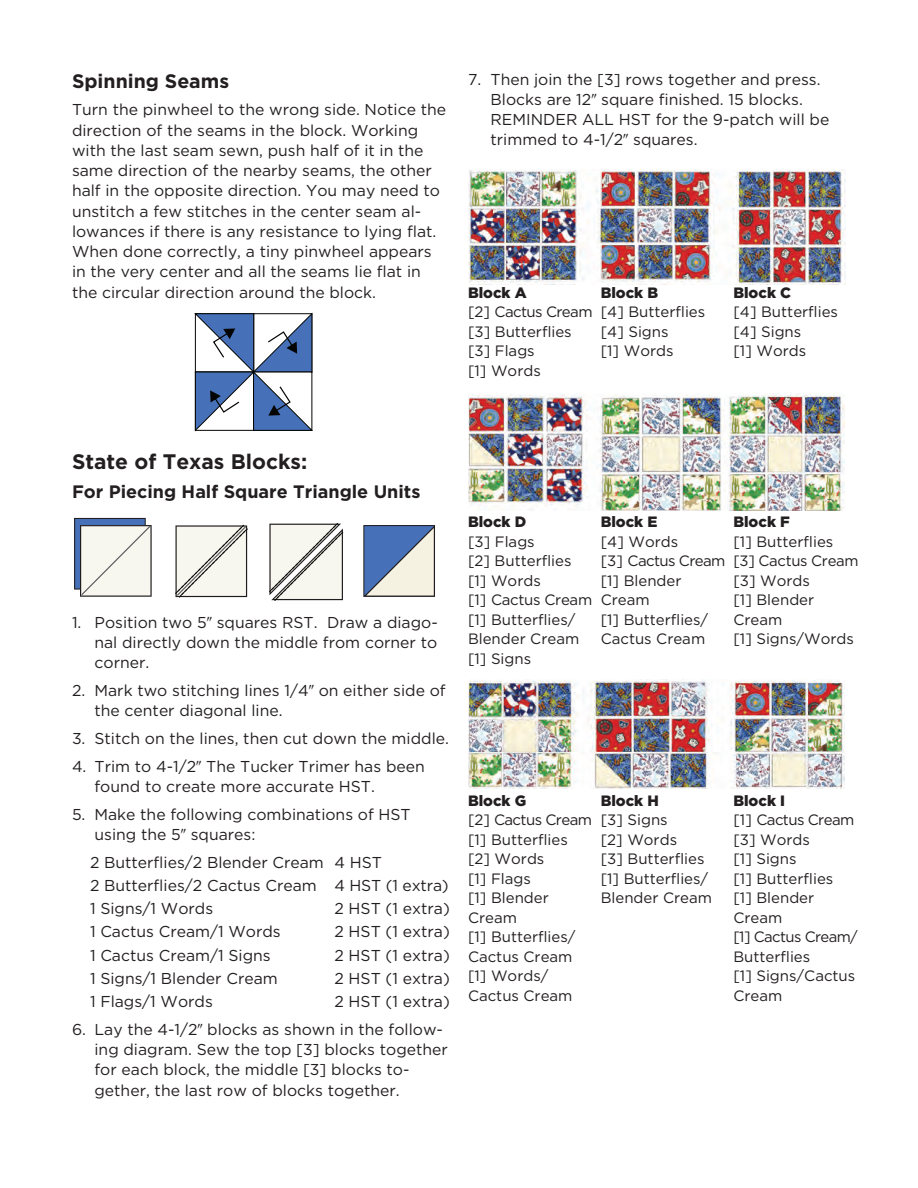
<style>
.page{position:relative;width:918px;height:1188px;background:#fff}
.page>*{position:absolute;margin:0;border:0;box-sizing:border-box;transform-origin:0 0}
.t1{font:700 21px "Gotham";color:#231f20}
.t2{font:700 19.5px "Gotham";color:#231f20}
.t3{font:700 18px "Gotham";color:#231f20}
.t4{font:15.75px/20.2px "Gotham";color:#231f20}
.t5{font:15px/19.5px "Gotham";color:#231f20}
.t6{font:900 15px "Gotham";color:#231f20}
.s1{font-family:"Universal Greekwith Math Pi"}
</style>
<div class="page">
<svg style="left:194px;top:312px;width:119px;height:120px"></svg>
<svg style="left:74px;top:518px;width:78px;height:79px"></svg>
<svg style="left:175px;top:524px;width:73px;height:74px"></svg>
<svg style="left:363px;top:525px;width:72px;height:72px;background:#91a3bd"></svg>
<svg style="left:269px;top:523px;width:75px;height:78px"></svg>
<img style="left:468px;top:169px;width:378px;height:115px">
<img style="left:468px;top:393px;width:376px;height:118px">
<img style="left:468px;top:679px;width:377px;height:110px">
<p class="t2" style="left:72px;top:68px;width:159px">Spinning Seams</p>
<p class="t4" style="left:72px;top:99px;width:376px">Turn the pinwheel to the wrong side. Notice the direction of the seams in the block. Working with the last seam sewn, push half of it in the same direction of the nearby seams, the other half in the opposite direction. You may need to unstitch a few stitches in the center seam al&shy;lowances if there is any resistance to lying flat.<br>When done correctly, a tiny pinwheel appears in the very center and all the seams lie flat in the circular direction around the block.</p>
<p class="t4" style="left:491px;top:69px;width:340px;text-indent:-23px">7. Then join the [3] rows together and press.<br>Blocks are 12<span class="s1">0</span> square finished. 15 blocks.<br>REMINDER ALL HST for the 9-patch will be trimmed to 4-1/2<span class="s1">0</span> squares.</p>
<p class="t6" style="left:468px;top:282px;width:60px">Block A</p>
<p class="t5" style="left:468px;top:302px;width:126px">[2] Cactus Cream [3] Butterflies [3] Flags<br>[1] Words</p>
<p class="t6" style="left:601px;top:282px;width:59px">Block B</p>
<p class="t5" style="left:601px;top:302px;width:106px">[4] Butterflies [4] Signs<br>[1] Words</p>
<p class="t6" style="left:733px;top:282px;width:59px">Block C</p>
<p class="t5" style="left:733px;top:302px;width:106px">[4] Butterflies [4] Signs<br>[1] Words</p>
<h1 class="t1" style="left:72px;top:447px;width:237px">State of Texas Blocks:</h1>
<p class="t3" style="left:72px;top:480px;width:350px">For Piecing Half Square Triangle Units</p>
<p class="t4" style="left:95px;top:612px;width:345px;text-align:justify;text-indent:-23px">1. Position two 5<span class="s1">0</span> squares RST. Draw a diago&shy;nal directly down the middle from corner to corner.</p>
<p class="t4" style="left:95px;top:680px;width:353px;text-indent:-23px">2. Mark two stitching lines 1/4<span class="s1">0</span> on either side of the center diagonal line.</p>
<p class="t4" style="left:72px;top:728px;width:379px">3. Stitch on the lines, then cut down the middle.</p>
<p class="t4" style="left:95px;top:756px;width:332px;text-indent:-23px">4. Trim to 4-1/2<span class="s1">0</span> The Tucker Trimer has been found to create more accurate HST.</p>
<p class="t4" style="left:95px;top:804px;width:318px;text-indent:-23px">5. Make the following combinations of HST using the 5<span class="s1">0</span> squares:</p>
<p class="t4" style="left:90px;top:850px;width:360px;line-height:23.2px">2 Butterflies/2 Blender Cream 4 HST<br>2 Butterflies/2 Cactus Cream 4 HST (1 extra)<br>1 Signs/1 Words</p>
<p class="t4" style="left:335px;top:898px;width:117px">2 HST (1 extra)</p>
<p class="t4" style="left:90px;top:921px;width:192px">1 Cactus Cream/1 Words</p>
<p class="t4" style="left:335px;top:921px;width:117px">2 HST (1 extra)</p>
<p class="t4" style="left:90px;top:945px;width:182px">1 Cactus Cream/1 Signs</p>
<p class="t4" style="left:335px;top:945px;width:117px">2 HST (1 extra)</p>
<p class="t4" style="left:90px;top:968px;width:189px">1 Signs/1 Blender Cream</p>
<p class="t4" style="left:335px;top:968px;width:117px">2 HST (1 extra)</p>
<p class="t4" style="left:90px;top:991px;width:124px">1 Flags/1 Words</p>
<p class="t4" style="left:335px;top:991px;width:117px">2 HST (1 extra)</p>
<p class="t4" style="left:95px;top:1019px;width:355px;text-indent:-23px">6. Lay the 4-1/2<span class="s1">0</span> blocks as shown in the follow&shy;ing diagram. Sew the top [3] blocks together for each block, the middle [3] blocks to&shy;gether, the last row of blocks together.</p>
<p class="t6" style="left:468px;top:512px;width:60px">Block D</p>
<p class="t5" style="left:468px;top:532px;width:126px">[3] Flags<br>[2] Butterflies [1] Words<br>[1] Cactus Cream [1] Butterflies/<br>Blender Cream [1] Signs</p>
<p class="t6" style="left:601px;top:512px;width:58px">Block E</p>
<p class="t5" style="left:601px;top:532px;width:126px">[4] Words<br>[3] Cactus Cream [1] Blender<br>Cream<br>[1] Butterflies/<br>Cactus Cream</p>
<p class="t6" style="left:733px;top:512px;width:58px">Block F</p>
<p class="t5" style="left:733px;top:532px;width:127px">[1] Butterflies [3] Cactus Cream [3] Words<br>[1] Blender<br>Cream<br>[1] Signs/Words</p>
<p class="t6" style="left:468px;top:790px;width:60px">Block G</p>
<p class="t5" style="left:468px;top:810px;width:126px">[2] Cactus Cream [1] Butterflies [2] Words<br>[1] Flags<br>[1] Blender<br>Cream<br>[1] Butterflies/<br>Cactus Cream [1] Words/<br>Cactus Cream</p>
<p class="t6" style="left:601px;top:790px;width:60px">Block H</p>
<p class="t5" style="left:601px;top:810px;width:113px">[3] Signs<br>[2] Words<br>[3] Butterflies [1] Butterflies/<br>Blender Cream</p>
<p class="t6" style="left:733px;top:790px;width:53px">Block I</p>
<p class="t5" style="left:733px;top:810px;width:126px">[1] Cactus Cream [3] Words<br>[1] Signs<br>[1] Butterflies<br>[1] Blender<br>Cream<br>[1] Cactus Cream/<br>Butterflies<br>[1] Signs/Cactus<br>Cream</p>
</div>
